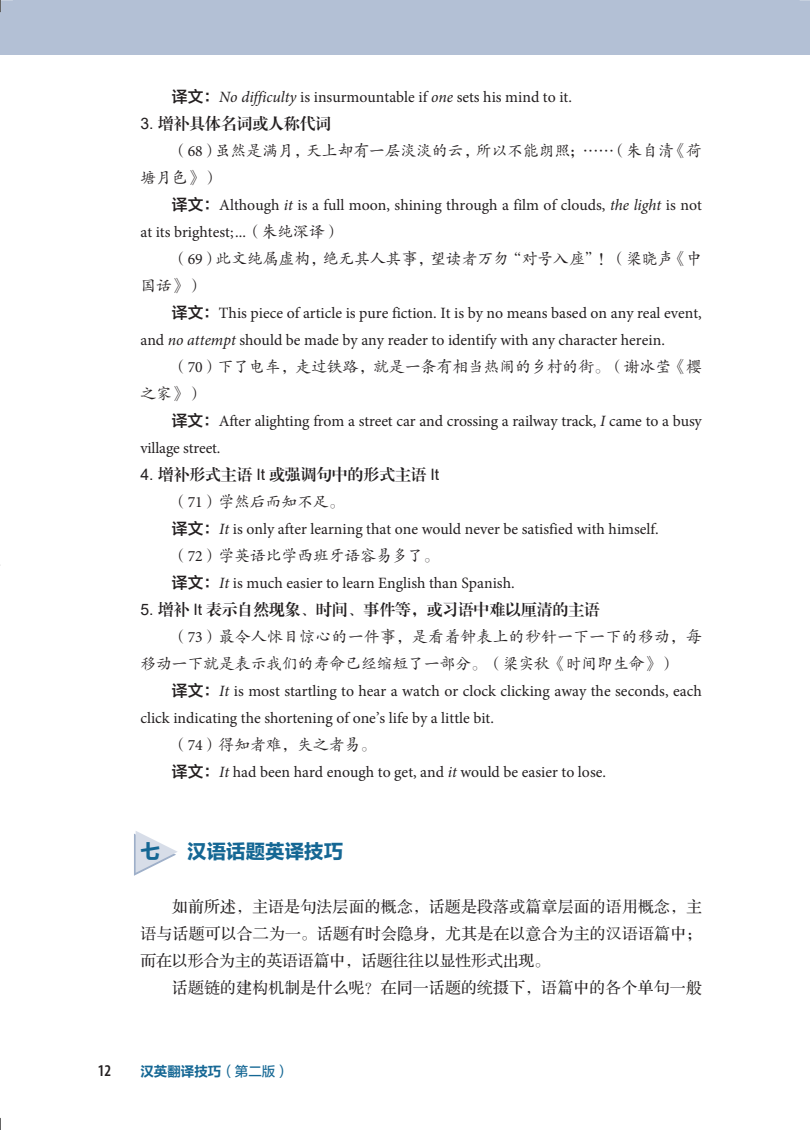
<style>
.page{position:relative;width:810px;height:1130px;background:#fff}
.page>*{position:absolute;margin:0;border:0;box-sizing:border-box;transform-origin:0 0}
.t1{font:19.5px "FZLTDHK GBK1 0";color:#156794}
.t2{font:600 condensed 16.5px "Myriad Pro";color:#231f20}
.t3{font:15.75px/26.8px "Minion Pro";color:#231f20}
.t4{font:15.75px/27px "FZKTK GBK1 0";color:#231f20}
.t5{font:15.75px/27px "FZS3 K GBK1 0";letter-spacing:.02em;color:#231f20;text-align:justify}
.t6{font:15.75px "FZXBSJW GB1 0";color:#231f20}
.t7{font:13.5px "FZLTCHJW GB1 0";color:#156794}
.s1{font-family:"FZLTZHK GBK1 0"}
.s2{font-style:italic}
.s3{font-family:"Arial"}
.s4{font-family:"Minion Pro"}
.s5{font-family:"FZKTK GBK1 0"}
.s6{font-family:"FZLTZHUNHJW GB1 0"}
</style>
<div class="page">
<div style="left:0;top:0;width:799px;height:55px;background:#b3c0d5"></div>
<div style="left:800px;top:0;width:10px;height:55px;background:#b3c0d5"></div>
<svg style="left:134px;top:831px;width:44px;height:44px"></svg>
<svg style="left:0;top:0;width:13px;height:13px"></svg>
<svg style="left:0;top:1118px;width:1px;height:12px"></svg>
<svg style="left:799px;top:0;width:11px;height:13px"></svg>
<p class="t3" style="left:172px;top:84px;width:401px"><span class="s1">译文：</span><span class="s2">No difficulty</span> is insurmountable if <span class="s2">one</span> sets his mind to it.</p>
<p class="t6" style="left:140px;top:115px;width:192px"><span class="s3">3.</span> 增补具体名词或人称代词</p>
<p class="t4" style="left:140px;top:138px;width:563px;text-indent:31px">（<span class="s4">68</span>）虽然是满月，天上却有一层淡淡的云，所以不能朗照；……（朱自清《荷塘月色》）</p>
<p class="t3" style="left:140px;top:192px;width:563px;text-indent:31px"><span class="s1">译文：</span>Although <span class="s2">it</span> is a full moon, shining through a film of clouds, <span class="s2">the light</span> is not at its brightest;...<span class="s5">（朱纯深译）</span></p>
<p class="t4" style="left:140px;top:246px;width:563px;text-indent:31px">（<span class="s4">69</span>）此文纯属虚构，绝无其人其事，望读者万勿“对号入座”！（梁晓声《中国话》）</p>
<p class="t3" style="left:140px;top:300px;width:563px;text-indent:31px"><span class="s1">译文：</span>This piece of article is pure fiction. It is by no means based on any real event, and <span class="s2">no attempt</span> should be made by any reader to identify with any character herein.</p>
<p class="t4" style="left:140px;top:354px;width:563px;text-indent:31px">（<span class="s4">70</span>）下了电车，走过铁路，就是一条有相当热闹的乡村的街。（谢冰莹《樱之家》）</p>
<p class="t3" style="left:140px;top:408px;width:563px;text-indent:31px"><span class="s1">译文：</span>After alighting from a street car and crossing a railway track, <span class="s2">I</span> came to a busy village street.</p>
<p class="t6" style="left:140px;top:466px;width:300px"><span class="s3">4.</span> 增补形式主语 <span class="s3">It</span> 或强调句中的形式主语 <span class="s3">It</span></p>
<p class="t4" style="left:172px;top:489px;width:174px">（<span class="s4">71</span>）学然后而知不足。</p>
<p class="t3" style="left:172px;top:516px;width:488px"><span class="s1">译文：</span><span class="s2">It</span> is only after learning that one would never be satisfied with himself.</p>
<p class="t4" style="left:172px;top:543px;width:269px">（<span class="s4">72</span>）学英语比学西班牙语容易多了。</p>
<p class="t3" style="left:172px;top:570px;width:344px"><span class="s1">译文：</span><span class="s2">It</span> is much easier to learn English than Spanish.</p>
<p class="t6" style="left:140px;top:601px;width:461px"><span class="s3">5.</span> 增补 <span class="s3">It</span> 表示自然现象、时间、事件等，或习语中难以厘清的主语</p>
<p class="t4" style="left:140px;top:624px;width:563px;text-indent:31px">（<span class="s4">73</span>）最令人怵目惊心的一件事，是看着钟表上的秒针一下一下的移动，每移动一下就是表示我们的寿命已经缩短了一部分。（梁实秋《时间即生命》）</p>
<p class="t3" style="left:140px;top:678px;width:563px;text-indent:31px"><span class="s1">译文：</span><span class="s2">It</span> is most startling to hear a watch or clock clicking away the seconds, each click indicating the shortening of one’s life by a little bit.</p>
<p class="t4" style="left:172px;top:732px;width:206px">（<span class="s4">74</span>）得知者难，失之者易。</p>
<p class="t3" style="left:172px;top:759px;width:436px"><span class="s1">译文：</span><span class="s2">It</span> had been hard enough to get, and <span class="s2">it</span> would be easier to lose.</p>
<p class="t1" style="left:140px;top:840px;width:21px">七</p>
<p class="t1" style="left:187px;top:840px;width:158px">汉语话题英译技巧</p>
<p class="t5" style="left:140px;top:894px;width:563px;text-indent:31px">如前所述，主语是句法层面的概念，话题是段落或篇章层面的语用概念，主语与话题可以合二为一。话题有时会隐身，尤其是在以意合为主的汉语语篇中；而在以形合为主的英语语篇中，话题往往以显性形式出现。</p>
<p class="t5" style="left:172px;top:975px;width:531px">话题链的建构机制是什么呢？在同一话题的统摄下，语篇中的各个单句一般</p>
<p class="t2" style="left:98px;top:1060px;width:15px">12</p>
<p class="t7" style="left:140px;top:1063px;width:150px">汉英翻译技巧<span class="s6">（第二版）</span></p>
</div>
